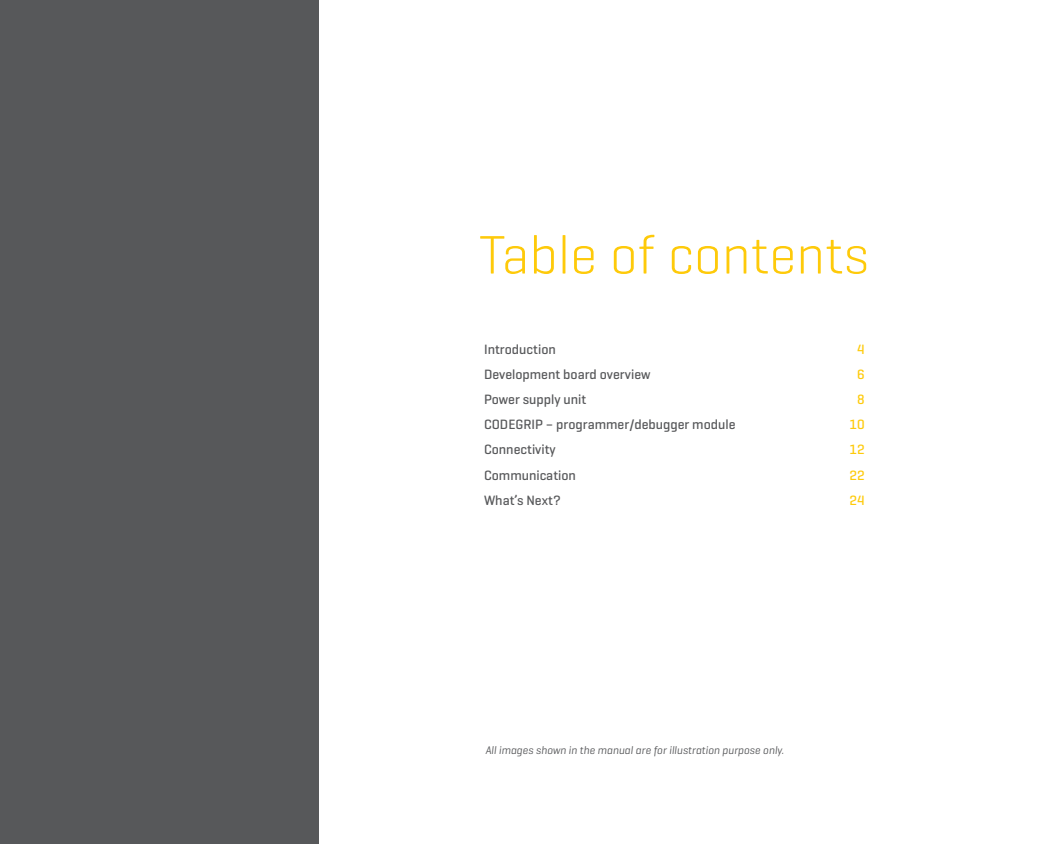
<style>
.page{position:relative;width:1042px;height:844px;background:#fff}
.page>*{position:absolute;margin:0;border:0;box-sizing:border-box;transform-origin:0 0}
.Naslov{font:300 55px "Geogrotesque";color:#feca0a}
.Heading_3{font:500 13.75px "Geogrotesque";color:#57585a}
.Heading_3-2{font:500 13.75px "Geogrotesque";color:#feca0a}
.Unutrasnji_text{font:italic 11.25px "Geogrotesque";color:#57585a}
</style>
<div class="page">
<div style="left:0;top:0;width:319px;height:843px;background:#57585a"></div>
<p class="Naslov" style="left:479px;top:220px;width:391px">Table of contents</p>
<p class="Heading_3" style="left:484px;top:341px;width:73px">Introduction</p>
<p class="Heading_3-2" style="left:857px;top:341px;width:9px">4</p>
<p class="Heading_3" style="left:484px;top:366px;width:168px">Development board overview</p>
<p class="Heading_3-2" style="left:857px;top:366px;width:9px">6</p>
<p class="Heading_3" style="left:484px;top:391px;width:104px">Power supply unit</p>
<p class="Heading_3-2" style="left:857px;top:391px;width:9px">8</p>
<p class="Heading_3" style="left:484px;top:416px;width:253px">CODEGRIP – programmer/debugger module</p>
<p class="Heading_3-2" style="left:849px;top:416px;width:17px">10</p>
<p class="Heading_3" style="left:484px;top:441px;width:73px">Connectivity</p>
<p class="Heading_3-2" style="left:849px;top:441px;width:17px">12</p>
<p class="Heading_3" style="left:484px;top:466px;width:93px">Communication</p>
<p class="Heading_3-2" style="left:849px;top:466px;width:17px">22</p>
<p class="Heading_3" style="left:484px;top:491px;width:78px">What’s Next?</p>
<p class="Heading_3-2" style="left:849px;top:491px;width:17px">24</p>
<p class="Unutrasnji_text" style="left:485px;top:742px;width:300px">All images shown in the manual are for illustration purpose only.</p>
</div>
